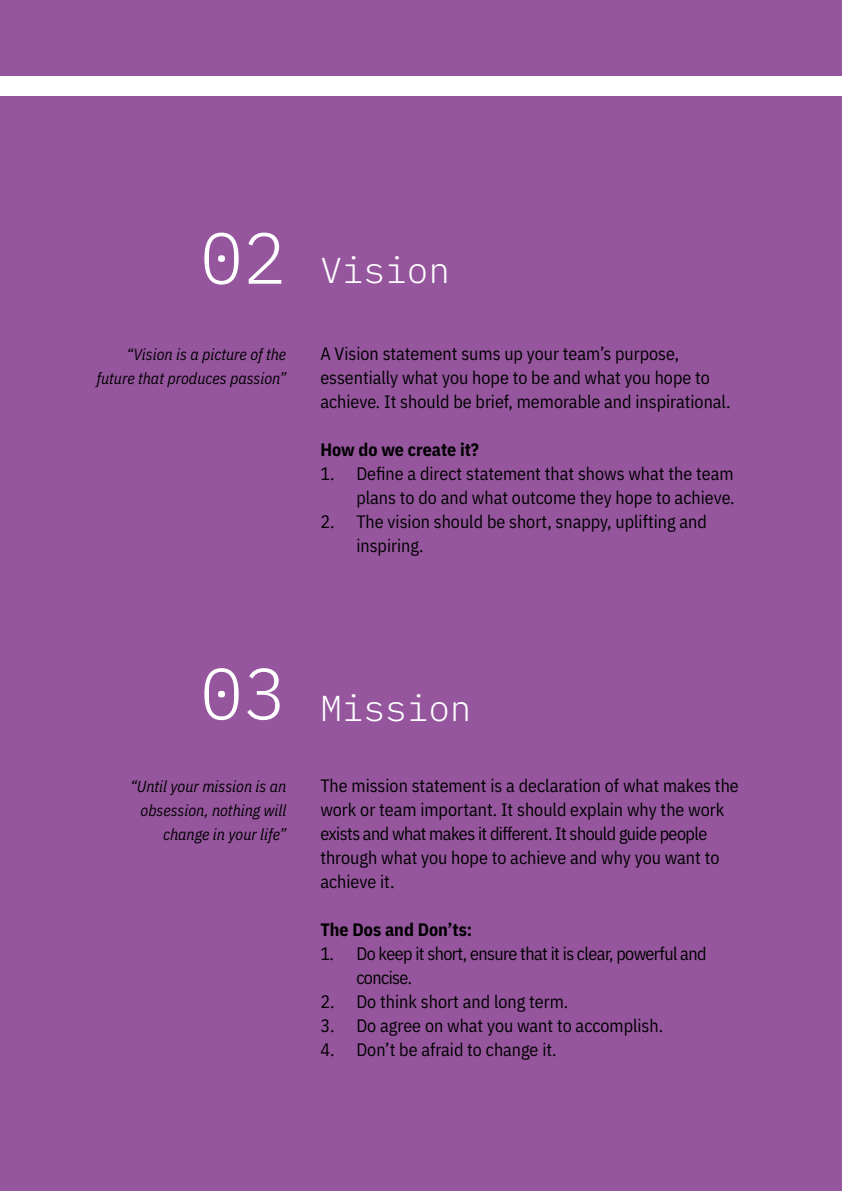
<style>
.page{position:relative;width:842px;height:1191px;background:#95569e}
.page>*{position:absolute;margin:0;border:0;box-sizing:border-box;transform-origin:0 0}
.t1{font:300 72px "IBM Plex Mono";color:#fff}
.t2{font:300 36px "IBM Plex Mono";color:#fff}
.t3{font:18px/24px "IBM Plex Sans Cond";color:#000}
.t4{font:18px/24px "IBM Plex Sans Cond";letter-spacing:-.03em;color:#000}
.t5{font:700 18px "IBM Plex Sans Cond";color:#000}
.t6{font:italic 16px/24px "IBM Plex Sans Cond";color:#000;text-align:right}
</style>
<div class="page">
<div style="left:0;top:76px;width:842px;height:20px;background:#fff"></div>
<h1 class="t1" style="left:200px;top:204px;width:88px">02</h1>
<p class="t6" style="left:96px;top:341px;width:191px">“Vision is a picture of the future that produces passion”</p>
<h2 class="t2" style="left:320px;top:243px;width:131px">Vision</h2>
<p class="t3" style="left:320px;top:340px;width:412px">A Vision statement sums up your team’s purpose, essentially what you hope to be and what you hope to achieve. It should be brief, memorable and inspirational.</p>
<p class="t5" style="left:320px;top:435px;width:160px">How do we create it?</p>
<p class="t3" style="left:320px;top:460px;width:416px;text-align:right">1. Define a direct statement that shows what the team plans to do and what outcome they hope to achieve.</p>
<p class="t3" style="left:356px;top:508px;width:352px;text-indent:-36px">2. The vision should be short, snappy, uplifting and inspiring.</p>
<h1 class="t1" style="left:200px;top:639px;width:88px">03</h1>
<p class="t6" style="left:130px;top:773px;width:158px">“Until your mission is an obsession, nothing will change in your life”</p>
<h2 class="t2" style="left:320px;top:680px;width:153px">Mission</h2>
<p class="t3" style="left:320px;top:772px;width:420px">The mission statement is a declaration of what makes the work or team important. It should explain why the work exists and what makes it different. It should guide people through what you hope to achieve and why you want to achieve it.</p>
<p class="t5" style="left:320px;top:915px;width:153px">The Dos and Don’ts:</p>
<p class="t4" style="left:356px;top:940px;width:352px;text-indent:-36px">1. Do keep it short, ensure that it is clear, powerful and concise.</p>
<p class="t3" style="left:320px;top:988px;width:249px">2. Do think short and long term.</p>
<p class="t3" style="left:320px;top:1012px;width:344px">3. Do agree on what you want to accomplish.</p>
<p class="t3" style="left:320px;top:1036px;width:238px">4. Don’t be afraid to change it.</p>
</div>
